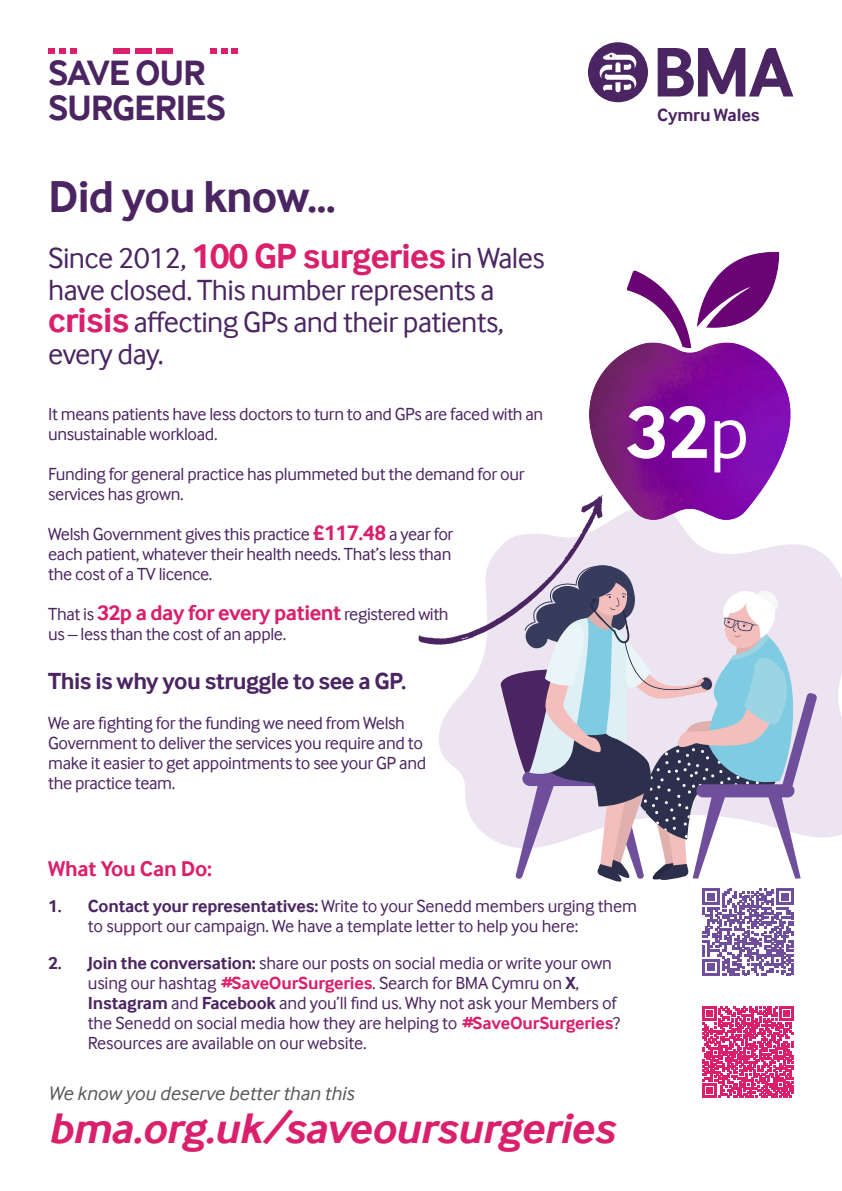
<style>
.page{position:relative;width:842px;height:1191px;background:#fff}
.page>*{position:absolute;margin:0;border:0;box-sizing:border-box;transform-origin:0 0}
.t1{font:700 77px "Inter Face";color:#fff}
.t2{font:700 46px "Inter Face";letter-spacing:-.02em;color:#4b2561}
.t3{font:italic 700 44px "Inter Face";letter-spacing:-.01em;color:#da206c}
.t4{font:700 36.2px/34.7px "Inter Face";letter-spacing:-.035em;color:#4b2561}
.t5{font:30px/32px "Inter Face";letter-spacing:-.02em;color:#4b2561}
.t6{font:700 24px "Inter Face";letter-spacing:-.02em;color:#4b2561}
.t7{font:700 22px "Inter Face";letter-spacing:-.02em;color:#da206c}
.t8{font:italic 20px "Inter Face";color:#575756}
.t9{font:700 18.3px "Inter Face";letter-spacing:-.01em;color:#4b2561}
.t10{font:18px/20px "Inter Face";letter-spacing:-.02em;color:#4b2561}
.s1{font-weight:700;font-size:36px;color:#da206c}
.s2{font-weight:700;font-size:22px;color:#da206c}
.s3{font-weight:400;font-size:18px;color:#4b2561}
.s4{font-weight:400}
.s5{font-weight:700}
.s6{font-weight:700;font-style:italic;color:#da206c}
.s7{font-weight:700;color:#da206c}
</style>
<div class="page">
<svg style="left:658px;top:48px;width:135px;height:48px"></svg>
<div style="left:588px;top:42px;width:60px;height:60px;background:#4b2561;border-radius:50%"></div>
<svg style="left:600px;top:53px;width:36px;height:39px"></svg>
<svg style="left:210px;top:48px;width:28px;height:5px"></svg>
<div style="left:157px;top:48px;width:16px;height:5px;background:#da206c"></div>
<div style="left:114px;top:48px;width:16px;height:5px;background:#da206c"></div>
<div style="left:135px;top:48px;width:16px;height:5px;background:#da206c"></div>
<svg style="left:48px;top:48px;width:28px;height:5px"></svg>
<svg style="left:703px;top:1006px;width:91px;height:91px"></svg>
<div style="left:817px;top:550px;width:25px;height:288px;background:#ede4f2"></div>
<svg style="left:418px;top:525px;width:399px;height:450px"></svg>
<img style="left:581px;top:252px;width:210px;height:273px">
<h3 class="t4" style="left:48px;top:55px;width:179px">SAVE OUR<br>SURGERIES</h3>
<h2 class="t2" style="left:48px;top:170px;width:289px">Did you know...</h2>
<h3 class="t5" style="left:48px;top:242px;width:498px">Since 2012, <span class="s1">100 GP surgeries</span> in Wales have closed. This number represents a <span class="s1">crisis</span> affecting GPs and their patients, every day.</h3>
<p class="t10" style="left:48px;top:404px;width:497px">It means patients have less doctors to turn to and GPs are faced with an unsustainable workload.</p>
<p class="t10" style="left:48px;top:464px;width:478px">Funding for general practice has plummeted but the demand for our services has grown.</p>
<p class="t10" style="left:48px;top:524px;width:407px;text-align:justify">Welsh Government gives this practice <span class="s2">£117.48</span> a year for each patient, whatever their health needs. That’s less than the cost of a TV licence.</p>
<p class="t7" style="left:48px;top:600px;width:402px"><span class="s3">That is</span> 32p a day for every patient <span class="s3">registered with</span></p>
<p class="t10" style="left:48px;top:624px;width:240px">us – less than the cost of an apple.</p>
<h3 class="t6" style="left:48px;top:667px;width:360px">This is why you struggle to see a GP.</h3>
<p class="t10" style="left:48px;top:712px;width:379px">We are fighting for the funding we need from Welsh Government to deliver the services you require and to make it easier to get appointments to see your GP and the practice team.</p>
<p class="t9" style="left:657px;top:105px;width:104px">Cymru Wales</p>
<h1 class="t1" style="left:626px;top:387px;width:125px">32<span class="s4">p</span></h1>
<p class="t7" style="left:48px;top:855px;width:165px">What You Can Do:</p>
<p class="t10" style="left:88px;top:896px;width:550px;text-indent:-40px"><span class="s5">1. Contact your representatives:</span> Write to your Senedd members urging them to support our campaign. We have a template letter to help you here:</p>
<p class="t10" style="left:88px;top:953px;width:534px;text-indent:-40px"><span class="s5">2. Join the conversation:</span> share our posts on social media or write your own using our hashtag <span class="s6">#</span><span class="s7">SaveOurSurgeries</span>. Search for BMA Cymru on <span class="s5">X</span>, <span class="s5">Instagram</span> and <span class="s5">Facebook</span> and you’ll find us. Why not ask your Members of the Senedd on social media how they are helping to <span class="s6">#</span><span class="s7">SaveOurSurgeries</span>?<br>Resources are available on our website.</p>
<p class="t8" style="left:48px;top:1081px;width:307px">We know you deserve better than this</p>
<h3 class="t3" style="left:48px;top:1102px;width:568px">bma.org.uk/saveoursurgeries</h3>
</div>
